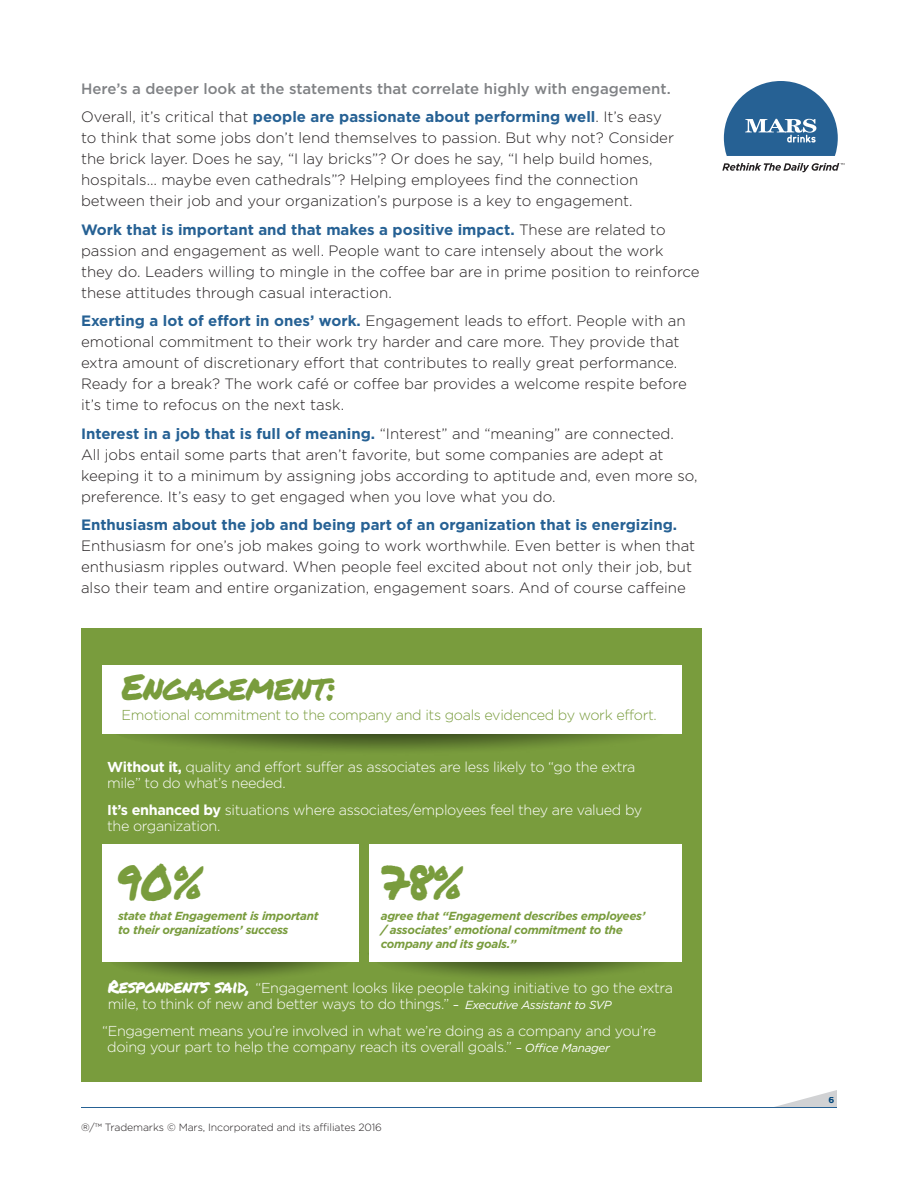
<style>
.page{position:relative;width:918px;height:1188px;background:#fff}
.page>*{position:absolute;margin:0;border:0;box-sizing:border-box;transform-origin:0 0}
.t1{font:48px "Permanent Marker";color:#799c3d}
.t2{font:36px "Permanent Marker";letter-spacing:-.025em;color:#799c3d}
.t3{font:300 15px/21px "Gotham";color:#231f20}
.t4{font:500 15px/28.5px "Gotham";color:#808285}
.t5{font:700 15px "Gotham";color:#266194}
.t6{font:300 14.4px/16.2px "Gotham";letter-spacing:-.025em;color:#fff}
.t7{font:300 14.4px "Gotham";letter-spacing:-.025em;color:#799c3d}
.t8{font:italic 700 11.7px/14.4px "Gotham";letter-spacing:-.025em;color:#799c3d}
.t9{font:300 10.5px "Gotham";letter-spacing:-.01em;color:#231f20}
.t10{font:700 9px "Gotham";color:#005594}
.s1{font-weight:300;color:#231f20}
.s2{font-weight:700;color:#266194}
.s3{font-weight:700}
.s4{font-family:"Permanent Marker";font-weight:400;font-size:18px}
.s5{font-weight:400;font-style:italic;font-size:11.7px}
</style>
<div class="page">
<hr style="left:81px;top:1107px;width:756px;height:1px;background:#266194">
<svg style="left:775px;top:1090px;width:62px;height:17px"></svg>
<div style="left:81px;top:629px;width:621px;height:453px;background:#799c3d"></div>
<div style="left:102px;top:665px;width:580px;height:69px;background:#fff"></div>
<div style="left:369px;top:844px;width:313px;height:118px;background:#fff"></div>
<div style="left:102px;top:844px;width:257px;height:118px;background:#fff"></div>
<svg style="left:724px;top:81px;width:114px;height:75px"></svg>
<svg style="left:722px;top:163px;width:122px;height:9px"></svg>
<p class="t4" style="left:81px;top:74px;width:591px">Here’s a deeper look at the statements that correlate highly with engagement.<br><span class="s1">Overall, it’s critical that</span> <span class="s2">people are passionate about performing well</span><span class="s1">. It’s easy</span></p>
<p class="t3" style="left:81px;top:127px;width:595px">to think that some jobs don’t lend themselves to passion. But why not? Consider the brick layer. Does he say, “I lay bricks”? Or does he say, “I help build homes, hospitals… maybe even cathedrals”? Helping employees find the connection between their job and your organization’s purpose is a key to engagement.</p>
<p class="t3" style="left:81px;top:219px;width:620px"><span class="s2">Work that is important and that makes a positive impact.</span> These are related to passion and engagement as well. People want to care intensely about the work<br>they do. Leaders willing to mingle in the coffee bar are in prime position to reinforce these attitudes through casual interaction.</p>
<p class="t3" style="left:81px;top:310px;width:607px"><span class="s2">Exerting a lot of effort in ones’ work.</span> Engagement leads to effort. People with an emotional commitment to their work try harder and care more. They provide that extra amount of discretionary effort that contributes to really great performance.<br>Ready for a break? The work café or coffee bar provides a welcome respite before it’s time to refocus on the next task.</p>
<p class="t3" style="left:81px;top:423px;width:618px"><span class="s2">Interest in a job that is full of meaning.</span> “Interest” and “meaning” are connected.<br>All jobs entail some parts that aren’t favorite, but some companies are adept at keeping it to a minimum by assigning jobs according to aptitude and, even more so, preference. It’s easy to get engaged when you love what you do.</p>
<p class="t5" style="left:81px;top:516px;width:598px">Enthusiasm about the job and being part of an organization that is energizing.</p>
<p class="t3" style="left:81px;top:535px;width:616px">Enthusiasm for one’s job makes going to work worthwhile. Even better is when that enthusiasm ripples outward. When people feel excited about not only their job, but also their team and entire organization, engagement soars. And of course caffeine</p>
<h2 class="t2" style="left:122px;top:660px;width:216px">Engagement:</h2>
<p class="t7" style="left:122px;top:707px;width:537px">Emotional commitment to the company and its goals evidenced by work effort.</p>
<p class="t6" style="left:107px;top:758px;width:530px"><span class="s3">Without it,</span> quality and effort suffer as associates are less likely to “go the extra mile” to do what’s needed.</p>
<p class="t6" style="left:107px;top:801px;width:537px"><span class="s3">It’s enhanced by</span> situations where associates/employees feel they are valued by the organization.</p>
<h1 class="t1" style="left:116px;top:847px;width:88px">90%</h1>
<p class="t8" style="left:118px;top:908px;width:202px">state that Engagement is important to their organizations’ success</p>
<h1 class="t1" style="left:381px;top:847px;width:83px">78%</h1>
<p class="t8" style="left:381px;top:908px;width:266px">agree that “Engagement describes employees’ / associates’ emotional commitment to the company and its goals.”</p>
<p class="t6" style="left:108px;top:980px;width:567px"><span class="s4">Respondents said,</span> “Engagement looks like people taking initiative to go the extra mile, to think of new and better ways to do things.” <span class="s5">– Executive Assistant to SVP</span></p>
<p class="t6" style="left:107px;top:1022px;width:550px;text-indent:-5px">“Engagement means you’re involved in what we’re doing as a company and you’re doing your part to help the company reach its overall goals.” <span class="s5">– Office Manager</span></p>
<p class="t9" style="left:81px;top:1121px;width:303px">®/™ Trademarks © Mars, Incorporated and its affiliates 2016</p>
<p class="t10" style="left:828px;top:1095px;width:7px">6</p>
</div>
